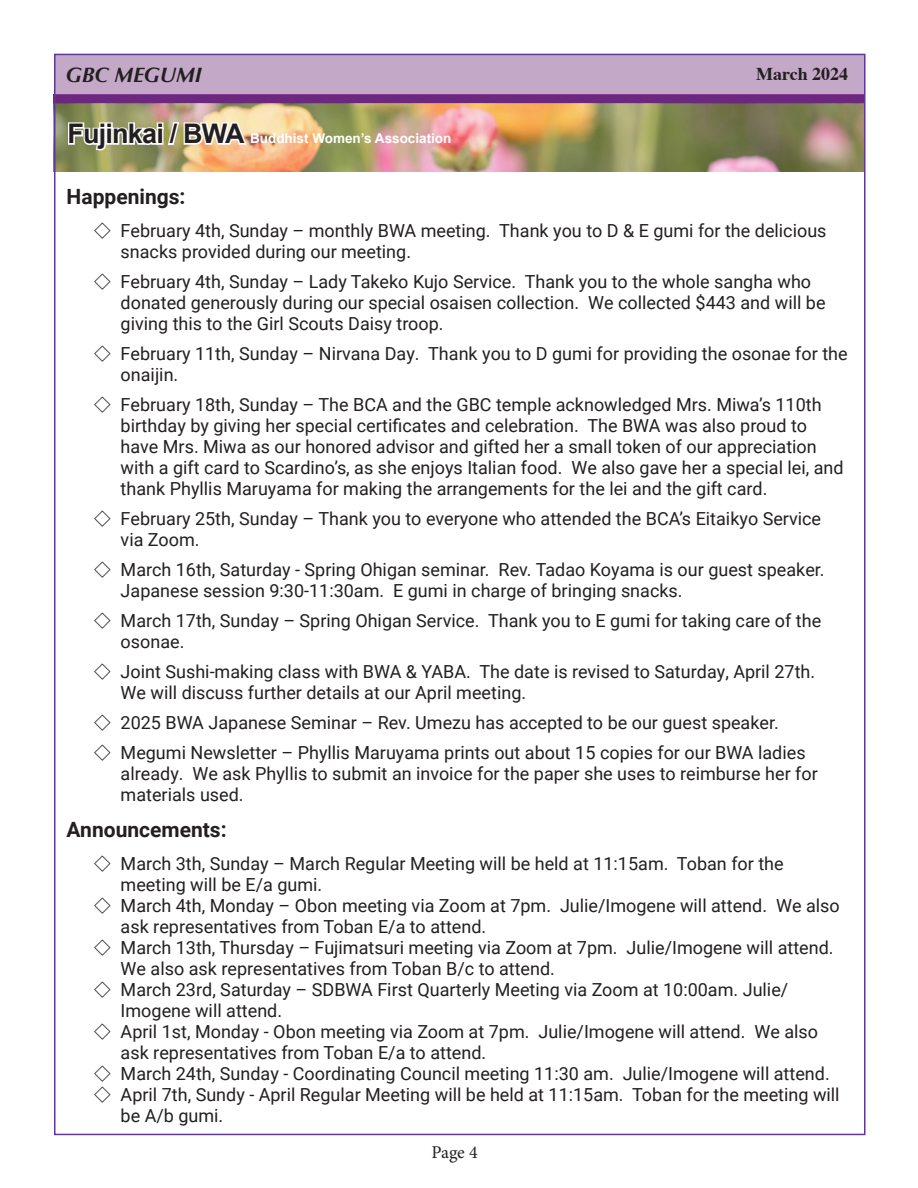
<style>
.page{position:relative;width:918px;height:1188px;background:#fff}
.page>*{position:absolute;margin:0;border:0;box-sizing:border-box;transform-origin:0 0}
.t1{font:700 21px "Roboto";color:#231f20}
.t2{font:italic 700 21px "Optima";color:#231f20}
.t3{font:18px/21px "Roboto";color:#231f20}
.t4{font:700 18px "Times";color:#231f20}
.t5{font:18px "Minion Pro";color:#231f20}
.Paragraph_Text_10{font:700 13.5px "Arial";color:#fff}
.s1{font-size:27px}
.s2{font-family:"Osaka"}
</style>
<div class="page">
<img style="left:53px;top:104px;width:810px;height:67px">
<div style="left:55px;top:54px;width:810px;height:40px;background:#c3a8c8"></div>
<div style="left:53px;top:94px;width:810px;height:10px;background:#6c277f"></div>
<p class="t2" style="left:66px;top:62px;width:138px">GBC MEGUMI</p>
<p class="Paragraph_Text_10" style="left:68px;top:130px;width:385px"><span class="s1">Fujinkai / BWA</span> Buddhist Women’s Association</p>
<p class="t4" style="left:756px;top:57px;width:94px">March 2024</p>
<p class="t1" style="left:67px;top:182px;width:120px">Happenings:</p>
<p class="t3" style="left:121px;top:219px;width:707px;text-indent:-27px"><span class="s2">◇</span> February 4th, Sunday – monthly BWA meeting. Thank you to D &amp; E gumi for the delicious snacks provided during our meeting.</p>
<p class="t3" style="left:121px;top:270px;width:706px;text-indent:-27px"><span class="s2">◇</span> February 4th, Sunday – Lady Takeko Kujo Service. Thank you to the whole sangha who donated generously during our special osaisen collection. We collected $443 and will be giving this to the Girl Scouts Daisy troop.</p>
<p class="t3" style="left:121px;top:342px;width:729px;text-indent:-27px"><span class="s2">◇</span> February 11th, Sunday – Nirvana Day. Thank you to D gumi for providing the osonae for the onaijin.</p>
<p class="t3" style="left:121px;top:393px;width:725px;text-indent:-27px"><span class="s2">◇</span> February 18th, Sunday – The BCA and the GBC temple acknowledged Mrs. Miwa’s 110th birthday by giving her special certificates and celebration. The BWA was also proud to have Mrs. Miwa as our honored advisor and gifted her a small token of our appreciation with a gift card to Scardino’s, as she enjoys Italian food. We also gave her a special lei, and thank Phyllis Maruyama for making the arrangements for the lei and the gift card.</p>
<p class="t3" style="left:121px;top:507px;width:702px;text-indent:-27px"><span class="s2">◇</span> February 25th, Sunday – Thank you to everyone who attended the BCA’s Eitaikyo Service via Zoom.</p>
<p class="t3" style="left:121px;top:558px;width:706px;text-indent:-27px"><span class="s2">◇</span> March 16th, Saturday - Spring Ohigan seminar. Rev. Tadao Koyama is our guest speaker.<br>Japanese session 9:30-11:30am. E gumi in charge of bringing snacks.</p>
<p class="t3" style="left:121px;top:609px;width:702px;text-indent:-27px"><span class="s2">◇</span> March 17th, Sunday – Spring Ohigan Service. Thank you to E gumi for taking care of the osonae.</p>
<p class="t3" style="left:121px;top:660px;width:696px;text-indent:-27px"><span class="s2">◇</span> Joint Sushi-making class with BWA &amp; YABA. The date is revised to Saturday, April 27th.<br>We will discuss further details at our April meeting.</p>
<p class="t3" style="left:94px;top:711px;width:687px"><span class="s2">◇</span> 2025 BWA Japanese Seminar – Rev. Umezu has accepted to be our guest speaker.</p>
<p class="t3" style="left:121px;top:741px;width:699px;text-indent:-27px"><span class="s2">◇</span> Megumi Newsletter – Phyllis Maruyama prints out about 15 copies for our BWA ladies already. We ask Phyllis to submit an invoice for the paper she uses to reimburse her for materials used.</p>
<p class="t1" style="left:67px;top:815px;width:161px">Announcements:</p>
<p class="t3" style="left:121px;top:852px;width:665px;text-indent:-27px"><span class="s2">◇</span> March 3th, Sunday – March Regular Meeting will be held at 11:15am. Toban for the meeting will be E/a gumi.</p>
<p class="t3" style="left:121px;top:894px;width:721px;text-indent:-27px"><span class="s2">◇</span> March 4th, Monday – Obon meeting via Zoom at 7pm. Julie/Imogene will attend. We also ask representatives from Toban E/a to attend.</p>
<p class="t3" style="left:121px;top:936px;width:715px;text-indent:-27px"><span class="s2">◇</span> March 13th, Thursday – Fujimatsuri meeting via Zoom at 7pm. Julie/Imogene will attend.<br>We also ask representatives from Toban B/c to attend.</p>
<p class="t3" style="left:121px;top:978px;width:669px;text-indent:-27px"><span class="s2">◇</span> March 23rd, Saturday – SDBWA First Quarterly Meeting via Zoom at 10:00am. Julie/<br>Imogene will attend.</p>
<p class="t3" style="left:121px;top:1020px;width:699px;text-indent:-27px"><span class="s2">◇</span> April 1st, Monday - Obon meeting via Zoom at 7pm. Julie/Imogene will attend. We also ask representatives from Toban E/a to attend.</p>
<p class="t3" style="left:94px;top:1062px;width:738px"><span class="s2">◇</span> March 24th, Sunday - Coordinating Council meeting 11:30 am. Julie/Imogene will attend.</p>
<p class="t3" style="left:121px;top:1083px;width:720px;text-indent:-27px"><span class="s2">◇</span> April 7th, Sundy - April Regular Meeting will be held at 11:15am. Toban for the meeting will be A/b gumi.</p>
<p class="t5" style="left:432px;top:1140px;width:48px">Page 4</p>
</div>
